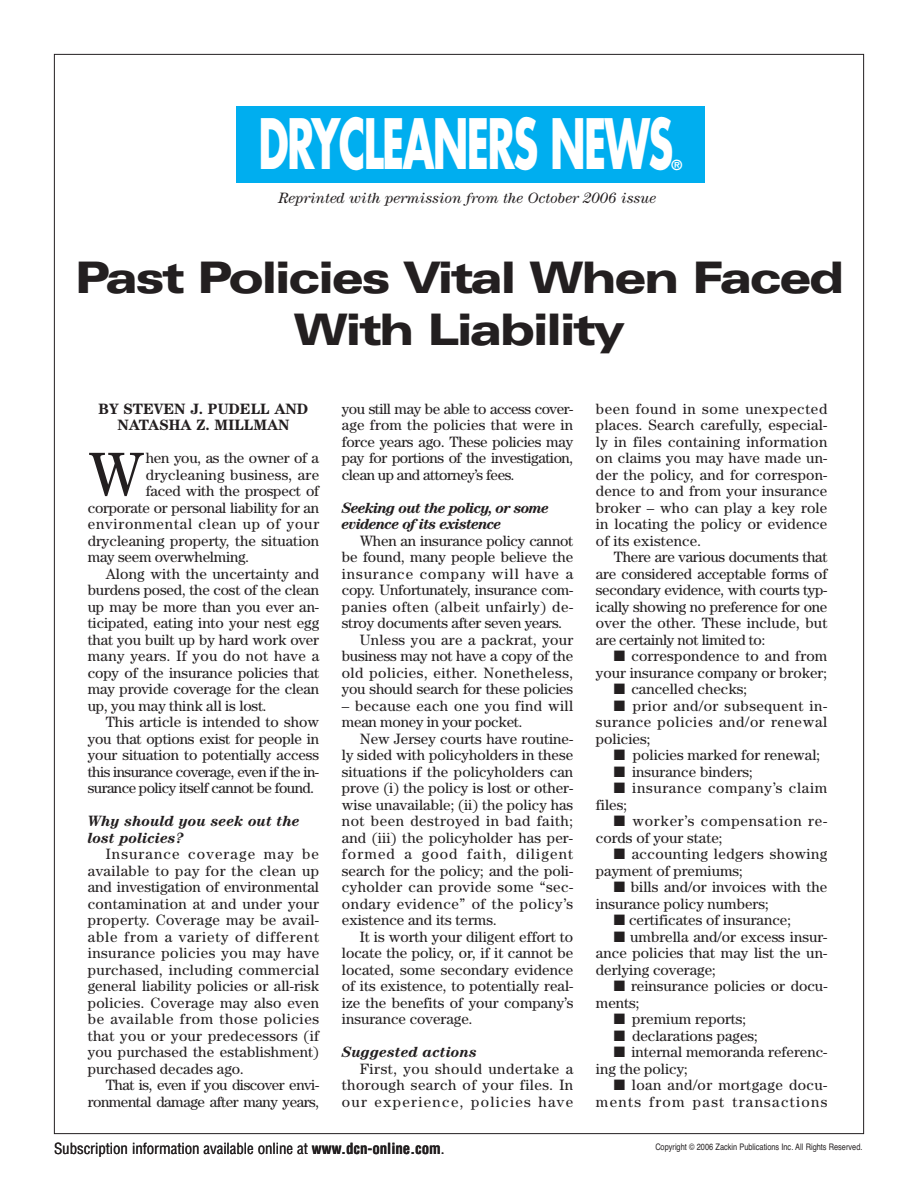
<style>
.page{position:relative;width:918px;height:1188px;background:#fff}
.page>*{position:absolute;margin:0;border:0;box-sizing:border-box;transform-origin:0 0}
.t1{font:700 67.5px "Futura";letter-spacing:-.04em;color:#fff;scale:.6 1}
.t2{font:63px "Century";color:#231f20}
.t3{font:900 expanded 43.5px/52.2px "Univers";letter-spacing:-.06em;color:#231f20;text-align:center}
.t4{font:15px/16.5px "Century";color:#231f20;text-align:justify}
.t5{font:15px/16.5px "Century";letter-spacing:.025em;color:#231f20}
.t6{font:15px "Century";letter-spacing:-.035em;color:#231f20}
.t7{font:15px "Century";letter-spacing:.03em;color:#231f20}
.t8{font:15px/16.5px "Century";letter-spacing:-.03em;color:#231f20;text-align:right}
.t9{font:condensed 15px "Helvetica";letter-spacing:-.005em;color:#231f20}
.t10{font:italic 700 15px/16.5px "Century";color:#231f20}
.t11{font:15px/16.5px "Century";letter-spacing:.085em;color:#231f20;text-align:right}
.t12{font:italic 700 15px/16.5px "Century";letter-spacing:-.05em;color:#231f20}
.t13{font:italic 15px "Century";color:#231f20}
.t14{font:15px/16.5px "Century";letter-spacing:.05em;color:#231f20}
.t15{font:700 15px/16.5px "Century";color:#231f20;text-align:center}
.t16{font:15px/16.5px "Century";letter-spacing:.045em;color:#231f20}
.t17{font:15px "Century";letter-spacing:.055em;color:#231f20}
.t18{font:15px "Century";letter-spacing:.02em;color:#231f20}
.t19{font:15px "Century";letter-spacing:.06em;color:#231f20}
.t20{font:700 13.5px "Futura";color:#fff}
.t21{font:condensed 9px "Helvetica";color:#231f20}
.s1{font-weight:700}
</style>
<div class="page">
<div style="left:236px;top:106px;width:469px;height:76px;background:#00aeef"></div>
<h1 class="t1" style="left:259px;top:113px;width:693px">DRYCLEANERS NEWS</h1>
<p class="t20" style="left:672px;top:159px;width:12px">®</p>
<p class="t13" style="left:278px;top:193px;width:379px">Reprinted with permission from the October 2006 issue</p>
<h3 class="t3" style="left:75px;top:255px;width:771px">Past Policies Vital When Faced<br>With Liability</h3>
<p class="t15" style="left:99px;top:402px;width:211px">BY STEVEN J. PUDELL AND<br>NATASHA Z. MILLMAN</p>
<h2 class="t2" style="left:88px;top:453px;width:57px">W</h2>
<p class="t4" style="left:146px;top:451px;width:175px">hen you, as the owner of a</p>
<p class="t4" style="left:146px;top:468px;width:175px">drycleaning business, are</p>
<p class="t4" style="left:146px;top:484px;width:175px">faced with the prospect of</p>
<p class="t4" style="left:88px;top:501px;width:233px">corporate or personal liability for an</p>
<p class="t17" style="left:88px;top:519px;width:233px">environmental clean up of your</p>
<p class="t4" style="left:88px;top:534px;width:233px">drycleaning property, the situation</p>
<p class="t4" style="left:88px;top:550px;width:163px">may seem overwhelming.</p>
<p class="t4" style="left:106px;top:567px;width:215px">Along with the uncertainty and</p>
<p class="t4" style="left:88px;top:583px;width:233px">burdens posed, the cost of the clean</p>
<p class="t4" style="left:88px;top:600px;width:233px">up may be more than you ever an-</p>
<p class="t4" style="left:88px;top:616px;width:233px">ticipated, eating into your nest egg</p>
<p class="t4" style="left:88px;top:633px;width:233px">that you built up by hard work over</p>
<p class="t18" style="left:88px;top:651px;width:233px">many years. If you do not have a</p>
<p class="t4" style="left:88px;top:666px;width:233px">copy of the insurance policies that</p>
<p class="t4" style="left:88px;top:682px;width:233px">may provide coverage for the clean</p>
<p class="t4" style="left:88px;top:699px;width:180px">up, you may think all is lost.</p>
<p class="t4" style="left:106px;top:715px;width:215px">This article is intended to show</p>
<p class="t4" style="left:88px;top:732px;width:233px">you that options exist for people in</p>
<p class="t4" style="left:88px;top:748px;width:233px">your situation to potentially access</p>
<p class="t6" style="left:88px;top:766px;width:233px">this insurance coverage, even if the in-</p>
<p class="t6" style="left:88px;top:783px;width:228px">surance policy itself cannot be found.</p>
<p class="t10" style="left:88px;top:814px;width:214px">Why should you seek out the lost policies?</p>
<p class="t4" style="left:88px;top:847px;width:233px;text-indent:18px">Insurance coverage may be available to pay for the clean up and investigation of environmental contamination at and under your property. Coverage may be avail&shy;able from a variety of different insurance policies you may have purchased, including commercial general liability policies or all-risk policies. Coverage may also even be available from those policies that you or your predecessors (if you purchased the establishment) purchased decades ago.</p>
<p class="t8" style="left:88px;top:1078px;width:233px">That is, even if you discover envi&shy;ronmental damage after many years,</p>
<p class="t4" style="left:342px;top:402px;width:233px">you still may be able to access cover&shy;age from the policies that were in force years ago. These policies may pay for portions of the investigation, clean up and attorney’s fees.</p>
<p class="t12" style="left:342px;top:501px;width:209px">Seeking out the policy, or some evidence of its existence</p>
<p class="t4" style="left:360px;top:534px;width:215px">When an insurance policy cannot</p>
<p class="t4" style="left:342px;top:550px;width:233px">be found, many people believe the</p>
<p class="t19" style="left:342px;top:568px;width:233px">insurance company will have a</p>
<p class="t4" style="left:342px;top:583px;width:233px">copy. Unfortunately, insurance com-</p>
<p class="t7" style="left:342px;top:601px;width:233px">panies often (albeit unfairly) de-</p>
<p class="t4" style="left:342px;top:616px;width:222px">stroy documents after seven years.</p>
<p class="t4" style="left:360px;top:633px;width:215px">Unless you are a packrat, your</p>
<p class="t4" style="left:342px;top:649px;width:233px">business may not have a copy of the</p>
<p class="t7" style="left:342px;top:667px;width:233px">old policies, either. Nonetheless,</p>
<p class="t4" style="left:342px;top:682px;width:233px">you should search for these policies</p>
<p class="t5" style="left:342px;top:699px;width:233px">– because each one you find will mean money in your pocket.</p>
<p class="t4" style="left:342px;top:732px;width:233px;text-indent:18px">New Jersey courts have routine&shy;ly sided with policyholders in these situations if the policyholders can prove (i) the policy is lost or other&shy;wise unavailable; (ii) the policy has not been destroyed in bad faith; and (iii) the policyholder has per&shy;formed a good faith, diligent search for the policy; and the poli&shy;cyholder can provide some “sec&shy;ondary evidence” of the policy’s existence and its terms.</p>
<p class="t4" style="left:342px;top:930px;width:233px;text-indent:18px">It is worth your diligent effort to locate the policy, or, if it cannot be located, some secondary evidence of its existence, to potentially real&shy;ize the benefits of your company’s insurance coverage.</p>
<p class="t10" style="left:342px;top:1045px;width:137px">Suggested actions</p>
<p class="t4" style="left:342px;top:1062px;width:233px;text-indent:18px">First, you should undertake a thorough search of your files. In our experience, policies have</p>
<p class="t9" style="left:54px;top:1140px;width:392px">Subscription information available online at <span class="s1">www.dcn-online.com</span>.</p>
<p class="t4" style="left:596px;top:402px;width:233px">been found in some unexpected places. Search carefully, especial&shy;ly in files containing information on claims you may have made un&shy;der the policy, and for correspon&shy;dence to and from your insurance broker – who can play a key role in locating the policy or evidence of its existence.</p>
<p class="t4" style="left:596px;top:550px;width:233px;text-indent:18px">There are various documents that are considered acceptable forms of secondary evidence, with courts typ&shy;ically showing no preference for one over the other. These include, but are certainly not limited to:</p>
<p class="t4" style="left:596px;top:649px;width:233px;text-align:right">■ correspondence to and from your insurance company or broker;</p>
<p class="t4" style="left:614px;top:682px;width:135px">■ cancelled checks;</p>
<p class="t4" style="left:596px;top:699px;width:233px;text-indent:18px">■ prior and/or subsequent in&shy;surance policies and/or renewal policies;</p>
<p class="t4" style="left:614px;top:748px;width:208px">■ policies marked for renewal;</p>
<p class="t4" style="left:614px;top:765px;width:141px">■ insurance binders;</p>
<p class="t16" style="left:596px;top:781px;width:233px;text-indent:18px">■ insurance company’s claim files;</p>
<p class="t14" style="left:596px;top:814px;width:233px;text-indent:18px">■ worker’s compensation re&shy;cords of your state;</p>
<p class="t5" style="left:596px;top:847px;width:233px;text-indent:18px">■ accounting ledgers showing payment of premiums;</p>
<p class="t4" style="left:596px;top:880px;width:233px;text-indent:18px">■ bills and/or invoices with the insurance policy numbers;</p>
<p class="t4" style="left:614px;top:913px;width:179px">■ certificates of insurance;</p>
<p class="t4" style="left:596px;top:930px;width:233px;text-indent:18px">■ umbrella and/or excess insur&shy;ance policies that may list the un&shy;derlying coverage;</p>
<p class="t4" style="left:596px;top:979px;width:233px;text-indent:18px">■ reinsurance policies or docu&shy;ments;</p>
<p class="t4" style="left:614px;top:1012px;width:134px">■ premium reports;</p>
<p class="t4" style="left:614px;top:1029px;width:145px">■ declarations pages;</p>
<p class="t4" style="left:596px;top:1045px;width:233px;text-indent:18px">■ internal memoranda referenc&shy;ing the policy;</p>
<p class="t11" style="left:596px;top:1078px;width:233px">■ loan and/or mortgage docu&shy;ments from past transactions</p>
<p class="t21" style="left:655px;top:1142px;width:209px">Copyright © 2006 Zackin Publications Inc. All Rights Reserved.</p>
</div>
